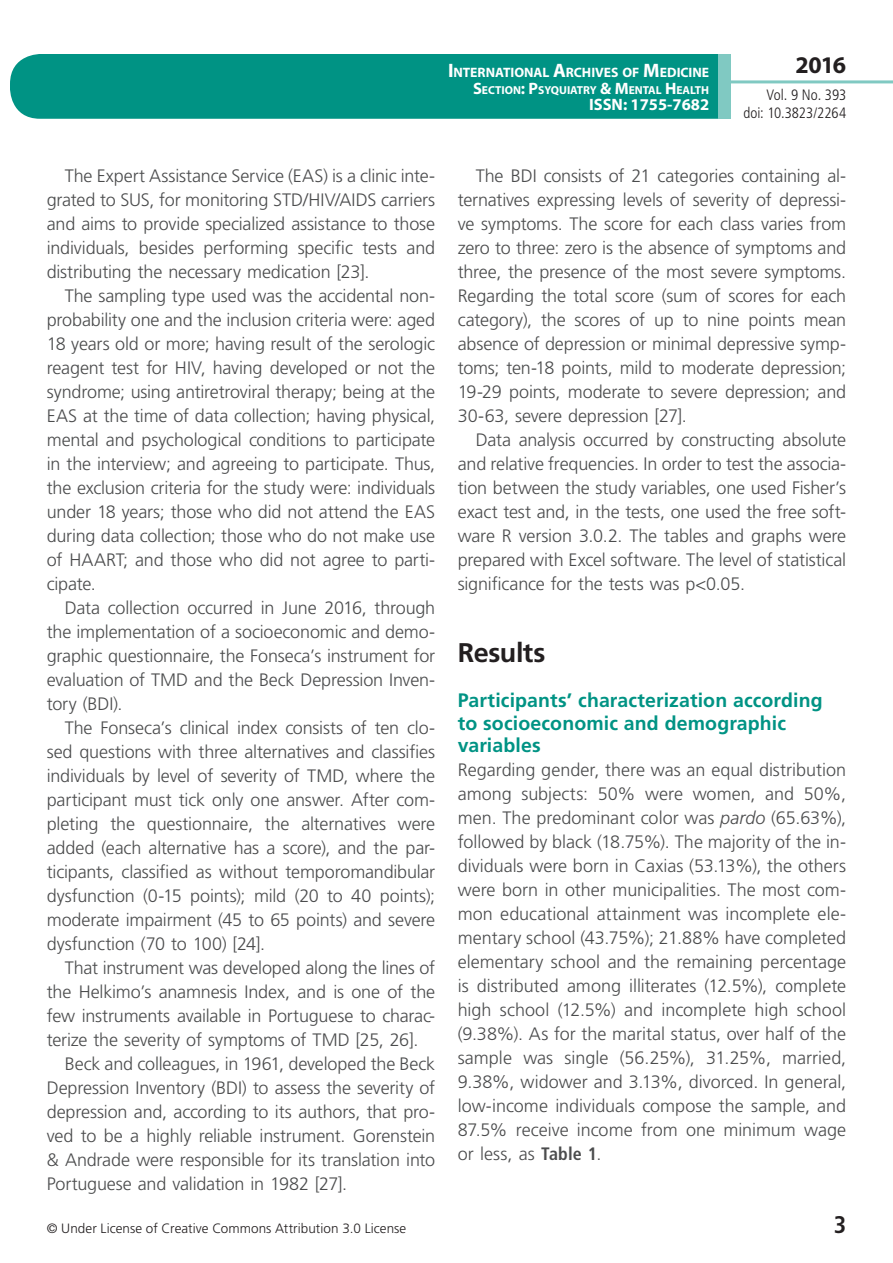
<style>
.page{position:relative;width:893px;height:1263px;background:#fff}
.page>*{position:absolute;margin:0;border:0;box-sizing:border-box;transform-origin:0 0}
.t1{font:700 27px "Frutiger LT Std";letter-spacing:-.02em;color:#231f20}
.t2{font:700 24px "Myriad Pro";color:#231f20}
.t3{font:700 condensed 24px "Frutiger LT Std";color:#231f20}
.t4{font:700 19.5px/22.5px "Frutiger LT Std";letter-spacing:.005em;color:#009384}
.t5{font:300 18px/24px "Frutiger LT Std";letter-spacing:-.01em;color:#4b4c4d;text-align:justify}
.t6{font:700 16.5px "Myriad Pro";color:#fff}
.t7{font:300 condensed 15px/18px "Frutiger LT Std";color:#231f20;text-align:right}
.t8{font:700 13.65px "Myriad Pro";letter-spacing:-.005em;color:#fff}
.t9{font:300 13.5px "Frutiger LT Std";letter-spacing:.005em;color:#231f20}
.t10{font:700 11.55px "Myriad Pro";color:#fff}
.s1{font-size:19.5px}
.s2{font-size:16.5px}
.s3{font-style:italic}
.s4{font-weight:700;font-stretch:condensed}
</style>
<div class="page">
<div style="left:10px;top:54px;width:775px;height:65px;background:#009384;border-radius:30px"></div>
<div style="left:732px;top:0;width:161px;height:157px;background:#fff"></div>
<hr style="left:730px;top:80px;width:163px;height:3px;background:#80c9c2">
<div style="left:718px;top:54px;width:13px;height:65px;background:#80c9c2"></div>
<p class="t8" style="left:448px;top:64px;width:263px"><span class="s1">I</span>NTERNATIONAL <span class="s1">A</span>RCHIVES OF <span class="s1">M</span>EDICINE</p>
<p class="t10" style="left:473px;top:82px;width:238px"><span class="s2">S</span>ECTION<span class="s2">: P</span>SYQUIATRY <span class="s2">&amp; M</span>ENTAL <span class="s2">H</span> EALTH</p>
<p class="t6" style="left:589px;top:94px;width:122px">ISSN: 1755-7682</p>
<h2 class="t2" style="left:795px;top:49px;width:52px">2016</h2>
<p class="t7" style="left:743px;top:86px;width:104px">Vol. 9 No. 393 doi: 10.3823/2264</p>
<p class="t5" style="left:47px;top:164px;width:390px;text-indent:18px">The Expert Assistance Service (EAS) is a clinic inte&shy;grated to SUS, for monitoring STD/HIV/AIDS carriers and aims to provide specialized assistance to those individuals, besides performing specific tests and distributing the necessary medication [23].</p>
<p class="t5" style="left:47px;top:284px;width:390px;text-indent:18px">The sampling type used was the accidental non&shy;probability one and the inclusion criteria were: aged 18 years old or more; having result of the serologic reagent test for HIV, having developed or not the syndrome; using antiretroviral therapy; being at the EAS at the time of data collection; having physical, mental and psychological conditions to participate in the interview; and agreeing to participate. Thus, the exclusion criteria for the study were: individuals under 18 years; those who did not attend the EAS during data collection; those who do not make use of HAART; and those who did not agree to parti&shy;cipate.</p>
<p class="t5" style="left:47px;top:596px;width:390px;text-indent:18px">Data collection occurred in June 2016, through the implementation of a socioeconomic and demo&shy;graphic questionnaire, the Fonseca’s instrument for evaluation of TMD and the Beck Depression Inven&shy;tory (BDI).</p>
<p class="t5" style="left:47px;top:716px;width:390px;text-indent:18px">The Fonseca’s clinical index consists of ten clo&shy;sed questions with three alternatives and classifies individuals by level of severity of TMD, where the participant must tick only one answer. After com&shy;pleting the questionnaire, the alternatives were added (each alternative has a score), and the par&shy;ticipants, classified as without temporomandibular dysfunction (0-15 points); mild (20 to 40 points); moderate impairment (45 to 65 points) and severe dysfunction (70 to 100) [24].</p>
<p class="t5" style="left:65px;top:956px;width:372px">That instrument was developed along the lines of</p>
<p class="t5" style="left:47px;top:980px;width:390px">the Helkimo’s anamnesis Index, and is one of the</p>
<p class="t5" style="left:47px;top:1004px;width:390px">few instruments available in Portuguese to charac-</p>
<p class="t5" style="left:47px;top:1028px;width:373px">terize the severity of symptoms of TMD [25, 26].</p>
<p class="t5" style="left:65px;top:1052px;width:372px">Beck and colleagues, in 1961, developed the Beck</p>
<p class="t5" style="left:47px;top:1076px;width:390px">Depression Inventory (BDI) to assess the severity of</p>
<p class="t5" style="left:47px;top:1100px;width:390px">depression and, according to its authors, that pro-</p>
<p class="t5" style="left:47px;top:1124px;width:390px">ved to be a highly reliable instrument. Gorenstein</p>
<p class="t5" style="left:47px;top:1148px;width:390px">&amp; Andrade were responsible for its translation into</p>
<p class="t5" style="left:47px;top:1172px;width:302px">Portuguese and validation in 1982 [27].</p>
<p class="t5" style="left:458px;top:164px;width:390px;text-indent:18px">The BDI consists of 21 categories containing al&shy;ternatives expressing levels of severity of depressi&shy;ve symptoms. The score for each class varies from zero to three: zero is the absence of symptoms and three, the presence of the most severe symptoms.<br>Regarding the total score (sum of scores for each category), the scores of up to nine points mean absence of depression or minimal depressive symp&shy;toms; ten-18 points, mild to moderate depression; 19-29 points, moderate to severe depression; and 30-63, severe depression [27].</p>
<p class="t5" style="left:458px;top:428px;width:390px;text-indent:18px">Data analysis occurred by constructing absolute and relative frequencies. In order to test the associa&shy;tion between the study variables, one used Fisher’s exact test and, in the tests, one used the free soft&shy;ware R version 3.0.2. The tables and graphs were prepared with Excel software. The level of statistical significance for the tests was p&lt;0.05.</p>
<h1 class="t1" style="left:458px;top:637px;width:89px">Results</h1>
<p class="t4" style="left:458px;top:689px;width:366px">Participants’ characterization according to socioeconomic and demographic variables</p>
<p class="t5" style="left:458px;top:758px;width:390px">Regarding gender, there was an equal distribution among subjects: 50% were women, and 50%, men. The predominant color was <span class="s3">pardo</span> (65.63%), followed by black (18.75%). The majority of the in&shy;dividuals were born in Caxias (53.13%), the others were born in other municipalities. The most com&shy;mon educational attainment was incomplete ele&shy;mentary school (43.75%); 21.88% have completed elementary school and the remaining percentage is distributed among illiterates (12.5%), complete high school (12.5%) and incomplete high school (9.38%). As for the marital status, over half of the sample was single (56.25%), 31.25%, married, 9.38%, widower and 3.13%, divorced. In general, low-income individuals compose the sample, and 87.5% receive income from one minimum wage or less, as <span class="s4">Table 1</span>.</p>
<p class="t9" style="left:47px;top:1220px;width:361px">© Under License of Creative Commons Attribution 3.0 License</p>
<h2 class="t3" style="left:834px;top:1210px;width:14px">3</h2>
</div>
